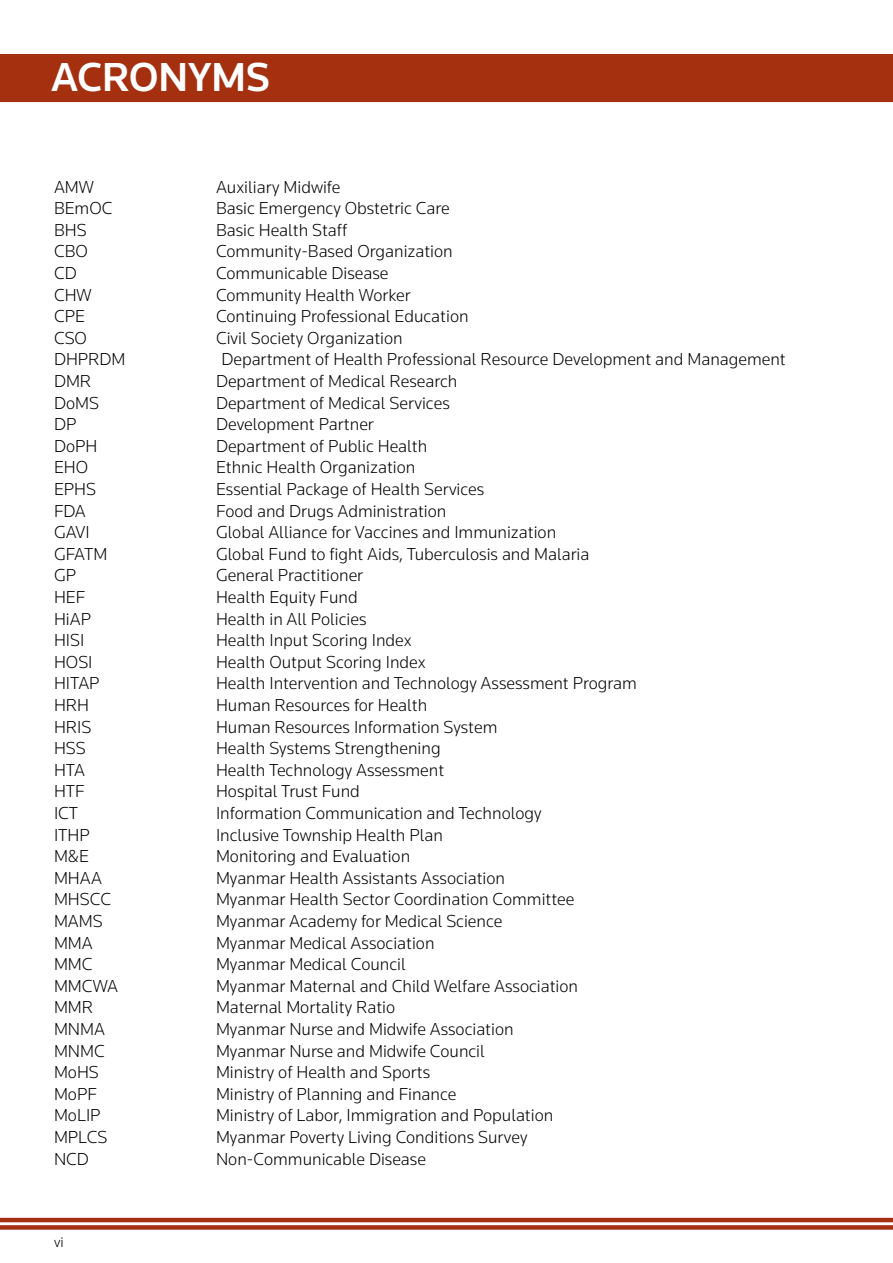
<style>
.page{position:relative;width:893px;height:1263px;background:#fff}
.page>*{position:absolute;margin:0;border:0;box-sizing:border-box;transform-origin:0 0}
.t1{font:500 42px "Knowledge";color:#fff}
.t2{font:300 18px "Knowledge";color:#000}
.t3{font:300 15px "Knowledge";color:#000}
</style>
<div class="page">
<hr style="left:0;top:1218px;width:893px;height:4px;background:#a53010">
<div style="left:0;top:1225px;width:893px;height:5px;background:#a53010"></div>
<div style="left:0;top:54px;width:893px;height:48px;background:#a53010"></div>
<h1 class="t1" style="left:51px;top:51px;width:220px">ACRONYMS</h1>
<p class="t2" style="left:54px;top:175px;width:41px">AMW</p>
<p class="t2" style="left:216px;top:175px;width:126px">Auxiliary Midwife</p>
<p class="t2" style="left:54px;top:197px;width:60px">BEmOC</p>
<p class="t2" style="left:216px;top:197px;width:235px">Basic Emergency Obstetric Care</p>
<p class="t2" style="left:54px;top:219px;width:34px">BHS</p>
<p class="t2" style="left:216px;top:219px;width:133px">Basic Health Staff</p>
<p class="t2" style="left:54px;top:240px;width:35px">CBO</p>
<p class="t2" style="left:216px;top:240px;width:238px">Community-Based Organization</p>
<p class="t2" style="left:54px;top:262px;width:24px">CD</p>
<p class="t2" style="left:216px;top:262px;width:174px">Communicable Disease</p>
<p class="t2" style="left:54px;top:283px;width:39px">CHW</p>
<p class="t2" style="left:216px;top:283px;width:196px">Community Health Worker</p>
<p class="t2" style="left:54px;top:305px;width:32px">CPE</p>
<p class="t2" style="left:216px;top:305px;width:254px">Continuing Professional Education</p>
<p class="t2" style="left:54px;top:327px;width:35px">CSO</p>
<p class="t2" style="left:216px;top:327px;width:188px">Civil Society Organization</p>
<p class="t2" style="left:54px;top:348px;width:73px">DHPRDM</p>
<p class="t2" style="left:221px;top:348px;width:566px">Department of Health Professional Resource Development and Management</p>
<p class="t2" style="left:54px;top:370px;width:39px">DMR</p>
<p class="t2" style="left:216px;top:370px;width:243px">Department of Medical Research</p>
<p class="t2" style="left:54px;top:391px;width:46px">DoMS</p>
<p class="t2" style="left:216px;top:391px;width:235px">Department of Medical Services</p>
<p class="t2" style="left:54px;top:413px;width:24px">DP</p>
<p class="t2" style="left:216px;top:413px;width:159px">Development Partner</p>
<p class="t2" style="left:54px;top:435px;width:45px">DoPH</p>
<p class="t2" style="left:216px;top:435px;width:213px">Department of Public Health</p>
<p class="t2" style="left:54px;top:456px;width:36px">EHO</p>
<p class="t2" style="left:216px;top:456px;width:201px">Ethnic Health Organization</p>
<p class="t2" style="left:54px;top:478px;width:44px">EPHS</p>
<p class="t2" style="left:216px;top:478px;width:270px">Essential Package of Health Services</p>
<p class="t2" style="left:54px;top:499px;width:33px">FDA</p>
<p class="t2" style="left:216px;top:499px;width:232px">Food and Drugs Administration</p>
<p class="t2" style="left:54px;top:521px;width:37px">GAVI</p>
<p class="t2" style="left:216px;top:521px;width:342px">Global Alliance for Vaccines and Immunization</p>
<p class="t2" style="left:54px;top:543px;width:55px">GFATM</p>
<p class="t2" style="left:216px;top:543px;width:375px">Global Fund to fight Aids, Tuberculosis and Malaria</p>
<p class="t2" style="left:54px;top:564px;width:23px">GP</p>
<p class="t2" style="left:216px;top:564px;width:149px">General Practitioner</p>
<p class="t2" style="left:54px;top:586px;width:33px">HEF</p>
<p class="t2" style="left:216px;top:586px;width:143px">Health Equity Fund</p>
<p class="t2" style="left:54px;top:607px;width:39px">HiAP</p>
<p class="t2" style="left:216px;top:607px;width:152px">Health in All Policies</p>
<p class="t2" style="left:54px;top:629px;width:32px">HISI</p>
<p class="t2" style="left:216px;top:629px;width:197px">Health Input Scoring Index</p>
<p class="t2" style="left:54px;top:651px;width:40px">HOSI</p>
<p class="t2" style="left:216px;top:651px;width:211px">Health Output Scoring Index</p>
<p class="t2" style="left:54px;top:672px;width:47px">HITAP</p>
<p class="t2" style="left:216px;top:672px;width:422px">Health Intervention and Technology Assessment Program</p>
<p class="t2" style="left:54px;top:694px;width:37px">HRH</p>
<p class="t2" style="left:216px;top:694px;width:213px">Human Resources for Health</p>
<p class="t2" style="left:54px;top:715px;width:39px">HRIS</p>
<p class="t2" style="left:216px;top:715px;width:283px">Human Resources Information System</p>
<p class="t2" style="left:54px;top:737px;width:33px">HSS</p>
<p class="t2" style="left:216px;top:737px;width:226px">Health Systems Strengthening</p>
<p class="t2" style="left:54px;top:759px;width:33px">HTA</p>
<p class="t2" style="left:216px;top:759px;width:230px">Health Technology Assessment</p>
<p class="t2" style="left:54px;top:780px;width:32px">HTF</p>
<p class="t2" style="left:216px;top:780px;width:145px">Hospital Trust Fund</p>
<p class="t2" style="left:54px;top:802px;width:26px">ICT</p>
<p class="t2" style="left:216px;top:802px;width:327px">Information Communication and Technology</p>
<p class="t2" style="left:54px;top:823px;width:37px">ITHP</p>
<p class="t2" style="left:216px;top:823px;width:228px">Inclusive Township Health Plan</p>
<p class="t2" style="left:54px;top:845px;width:37px">M&amp;E</p>
<p class="t2" style="left:216px;top:845px;width:196px">Monitoring and Evaluation</p>
<p class="t2" style="left:54px;top:867px;width:50px">MHAA</p>
<p class="t2" style="left:216px;top:867px;width:290px">Myanmar Health Assistants Association</p>
<p class="t2" style="left:54px;top:888px;width:59px">MHSCC</p>
<p class="t2" style="left:216px;top:888px;width:360px">Myanmar Health Sector Coordination Committee</p>
<p class="t2" style="left:54px;top:910px;width:50px">MAMS</p>
<p class="t2" style="left:216px;top:910px;width:288px">Myanmar Academy for Medical Science</p>
<p class="t2" style="left:54px;top:931px;width:40px">MMA</p>
<p class="t2" style="left:216px;top:931px;width:220px">Myanmar Medical Association</p>
<p class="t2" style="left:54px;top:953px;width:40px">MMC</p>
<p class="t2" style="left:216px;top:953px;width:191px">Myanmar Medical Council</p>
<p class="t2" style="left:54px;top:975px;width:66px">MMCWA</p>
<p class="t2" style="left:216px;top:975px;width:363px">Myanmar Maternal and Child Welfare Association</p>
<p class="t2" style="left:54px;top:996px;width:41px">MMR</p>
<p class="t2" style="left:216px;top:996px;width:181px">Maternal Mortality Ratio</p>
<p class="t2" style="left:54px;top:1018px;width:53px">MNMA</p>
<p class="t2" style="left:216px;top:1018px;width:299px">Myanmar Nurse and Midwife Association</p>
<p class="t2" style="left:54px;top:1039px;width:52px">MNMC</p>
<p class="t2" style="left:216px;top:1039px;width:270px">Myanmar Nurse and Midwife Council</p>
<p class="t2" style="left:54px;top:1061px;width:46px">MoHS</p>
<p class="t2" style="left:216px;top:1061px;width:216px">Ministry of Health and Sports</p>
<p class="t2" style="left:54px;top:1083px;width:44px">MoPF</p>
<p class="t2" style="left:216px;top:1083px;width:242px">Ministry of Planning and Finance</p>
<p class="t2" style="left:54px;top:1104px;width:48px">MoLIP</p>
<p class="t2" style="left:216px;top:1104px;width:339px">Ministry of Labor, Immigration and Population</p>
<p class="t2" style="left:54px;top:1126px;width:55px">MPLCS</p>
<p class="t2" style="left:216px;top:1126px;width:313px">Myanmar Poverty Living Conditions Survey</p>
<p class="t2" style="left:54px;top:1147px;width:36px">NCD</p>
<p class="t2" style="left:216px;top:1147px;width:211px">Non-Communicable Disease</p>
<p class="t3" style="left:54px;top:1233px;width:11px">vi</p>
</div>
